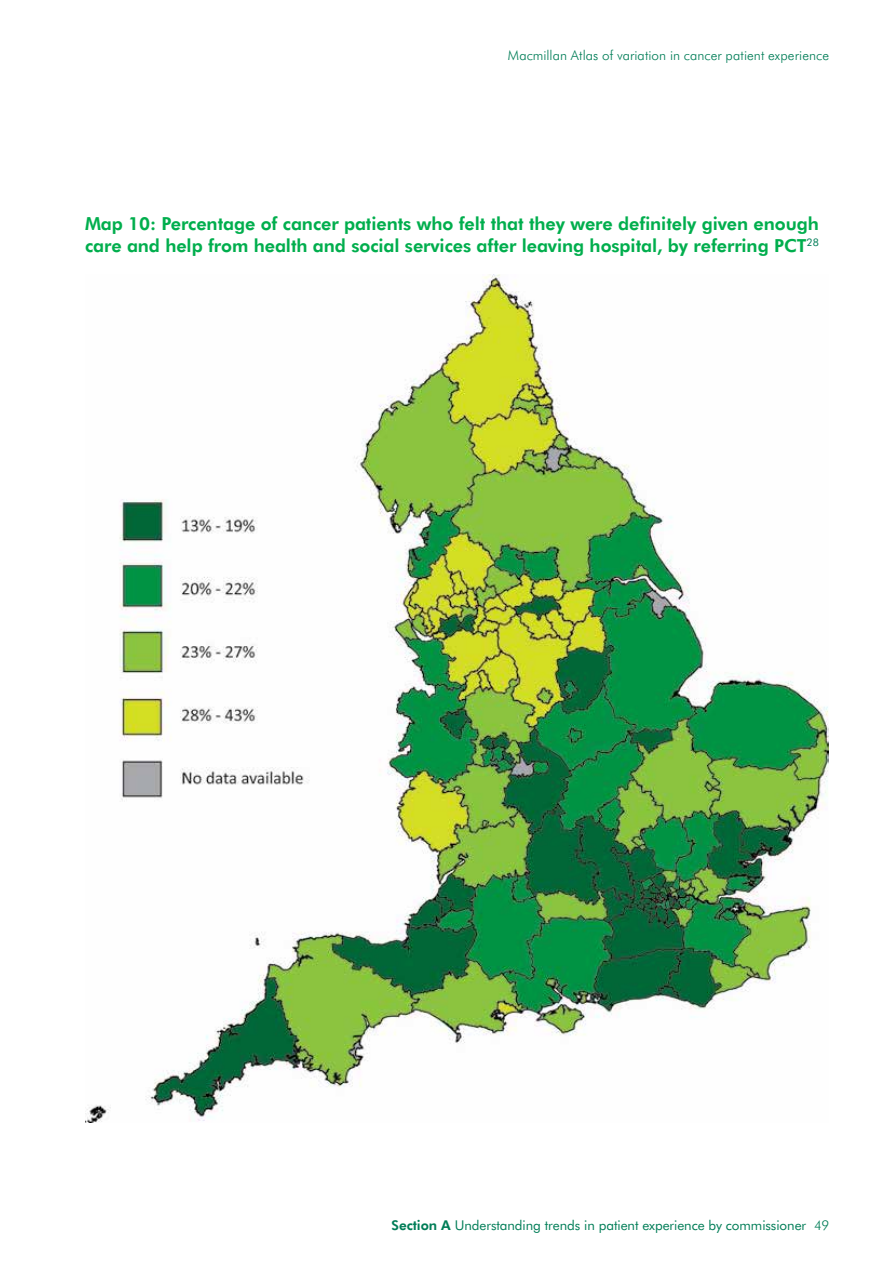
<style>
.page{position:relative;width:893px;height:1263px;background:#fff}
.page>*{position:absolute;margin:0;border:0;box-sizing:border-box;transform-origin:0 0}
.t1{font:800 18px/21.6px "Futura BT";letter-spacing:-.005em;color:#00ae4d}
.t2{font:13.5px "Futura BT";letter-spacing:-.005em;color:#007d57}
.t3{font:300 13.5px "Futura BT";letter-spacing:.005em;color:#007d57}
.s1{font-weight:800}
.s2{font-weight:300}
</style>
<div class="page">
<img style="left:85px;top:275px;width:744px;height:847px">
<p class="t3" style="left:508px;top:47px;width:323px">Macmillan Atlas of variation in cancer patient experience</p>
<p class="t1" style="left:85px;top:213px;width:735px">Map 10: Percentage of cancer patients who felt that they were definitely given enough care and help from health and social services after leaving hospital, by referring PCT<sup>28</sup></p>
<p class="t2" style="left:392px;top:1217px;width:439px"><span class="s1">Section A</span> Understanding trends in patient experience by commissioner <span class="s2">49</span></p>
</div>
